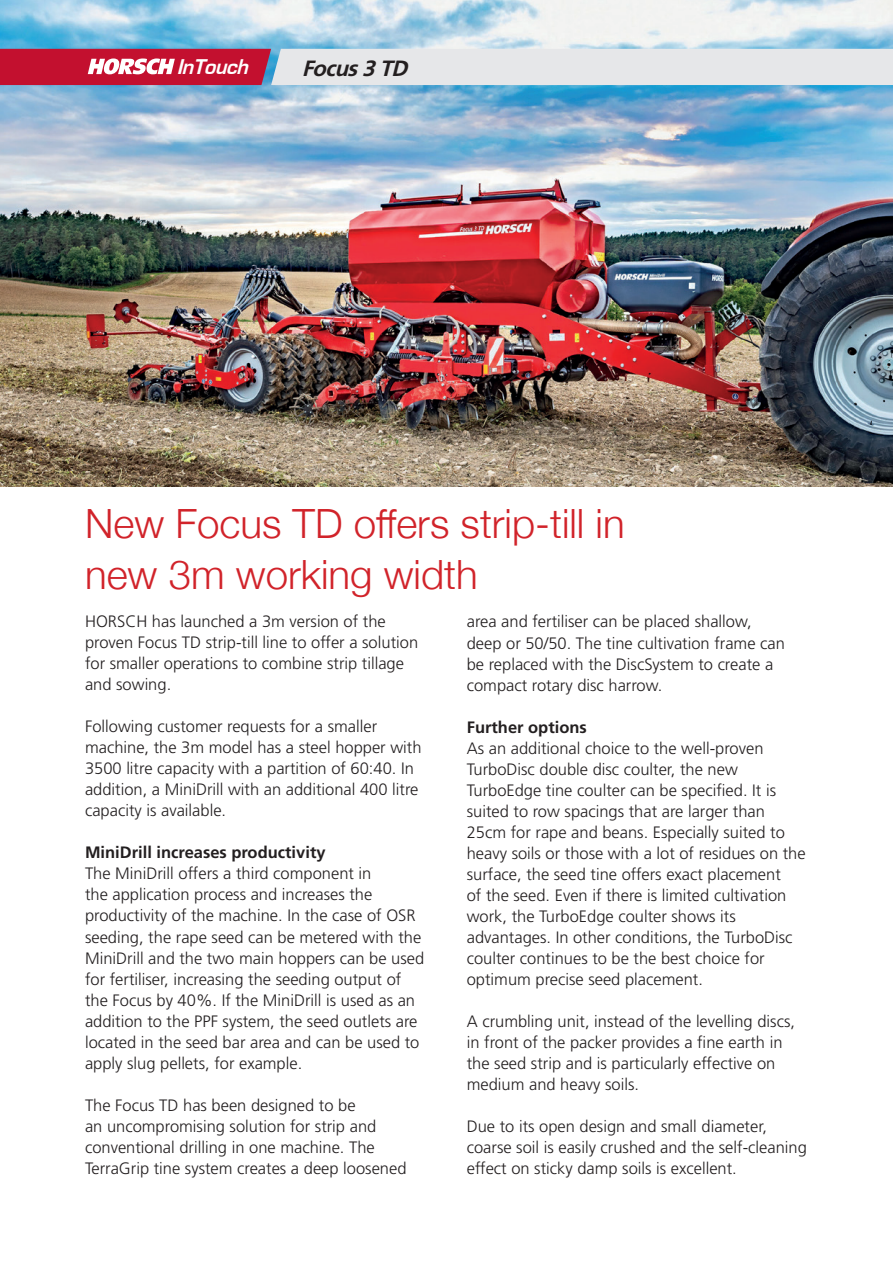
<style>
.page{position:relative;width:893px;height:1263px;background:#fff}
.page>*{position:absolute;margin:0;border:0;box-sizing:border-box;transform-origin:0 0}
.t1{font:300 40.35px/50.4px "Helvetica Neue";color:#d1232a}
.t2{font:italic 700 22.05px "Frutiger";color:#231f20}
.t3{font:italic 700 22.05px "Eurostile";color:#fff}
.t4{font:300 16.5px/21px "Frutiger";color:#231f20}
.t5{font:700 16.5px "Frutiger";color:#231f20}
</style>
<div class="page">
<img style="left:0;top:0;width:893px;height:487px">
<svg style="left:0;top:49px;width:893px;height:36px;background:#dbadb7"></svg>
<h2 class="t3" style="left:177px;top:55px;width:79px">InTouch</h2>
<h2 class="t2" style="left:302px;top:55px;width:113px">Focus3TD</h2>
<h1 class="t1" style="left:85px;top:496px;width:541px">New Focus TD offers strip-till in new 3m working width</h1>
<p class="t4" style="left:85px;top:611px;width:335px">HORSCH has launched a 3m version of the proven Focus TD strip-till line to offer a solution for smaller operations to combine strip tillage and sowing.</p>
<p class="t4" style="left:85px;top:716px;width:338px">Following customer requests for a smaller machine, the 3m model has a steel hopper with 3500 litre capacity with a partition of 60:40. In addition, a MiniDrill with an additional 400 litre capacity is available.</p>
<p class="t5" style="left:85px;top:843px;width:242px">MiniDrill increases productivity</p>
<p class="t4" style="left:85px;top:863px;width:341px">The MiniDrill offers a third component in<br>the application process and increases the productivity of the machine. In the case of OSR seeding, the rape seed can be metered with the MiniDrill and the two main hoppers can be used for fertiliser, increasing the seeding output of the Focus by 40%. If the MiniDrill is used as an addition to the PPF system, the seed outlets are located in the seed bar area and can be used to apply slug pellets, for example.</p>
<p class="t4" style="left:85px;top:1094px;width:323px">The Focus TD has been designed to be<br>an uncompromising solution for strip and conventional drilling in one machine. The TerraGrip tine system creates a deep loosened</p>
<p class="t4" style="left:467px;top:611px;width:320px">area and fertiliser can be placed shallow, deep or 50/50. The tine cultivation frame can be replaced with the DiscSystem to create a compact rotary disc harrow.</p>
<p class="t5" style="left:467px;top:717px;width:122px">Further options</p>
<p class="t4" style="left:467px;top:737px;width:340px">As an additional choice to the well-proven TurboDisc double disc coulter, the new TurboEdge tine coulter can be specified. It is suited to row spacings that are larger than 25cm for rape and beans. Especially suited to heavy soils or those with a lot of residues on the surface, the seed tine offers exact placement<br>of the seed. Even if there is limited cultivation work, the TurboEdge coulter shows its advantages. In other conditions, the TurboDisc coulter continues to be the best choice for optimum precise seed placement.</p>
<p class="t4" style="left:467px;top:1010px;width:330px">A crumbling unit, instead of the levelling discs, in front of the packer provides a fine earth in the seed strip and is particularly effective on medium and heavy soils.</p>
<p class="t4" style="left:467px;top:1115px;width:342px">Due to its open design and small diameter, coarse soil is easily crushed and the self-cleaning effect on sticky damp soils is excellent.</p>
</div>
